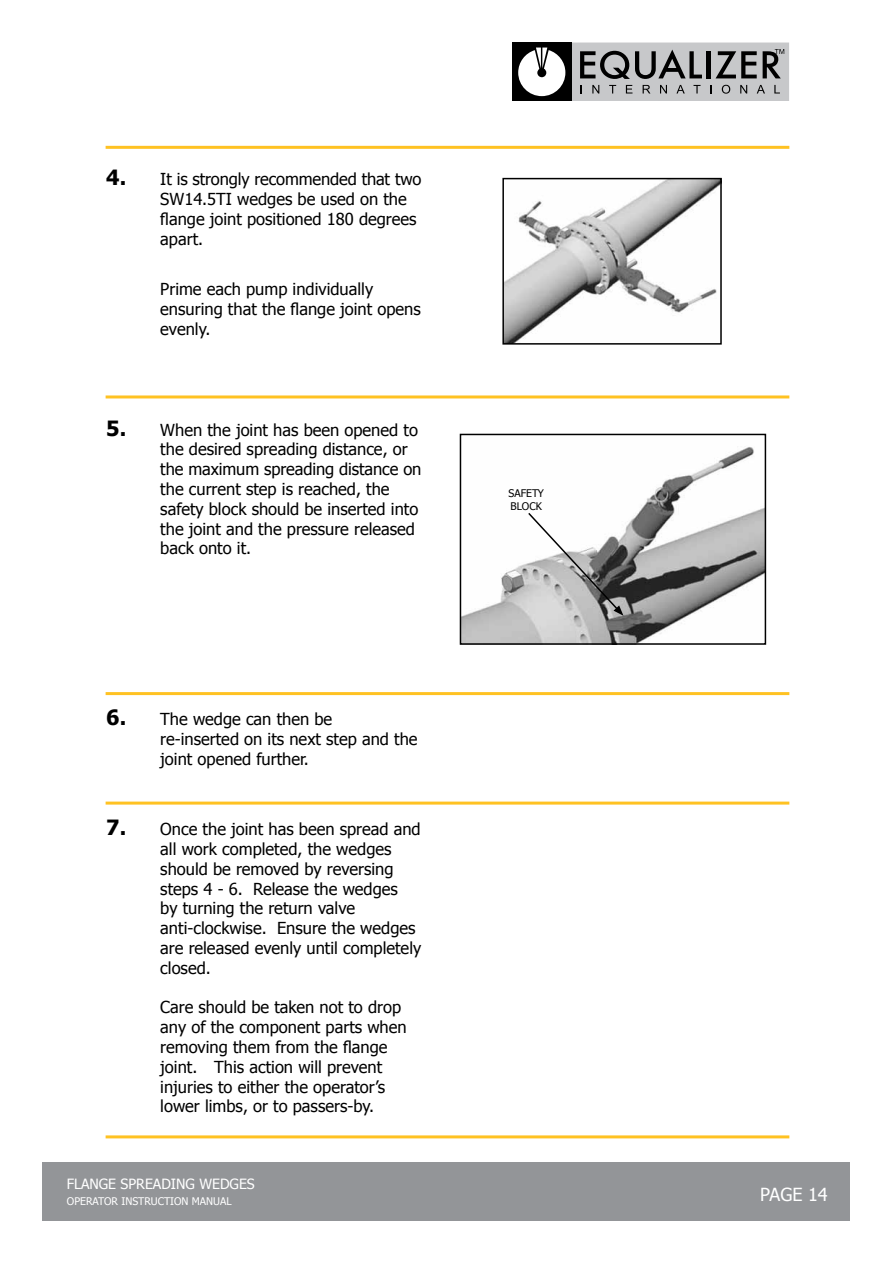
<style>
.page{position:relative;width:893px;height:1263px;background:#fff}
.page>*{position:absolute;margin:0;border:0;box-sizing:border-box;transform-origin:0 0}
.t1{font:18px "Tahoma";color:#fff}
.t2{font:16.5px/19.8px "Tahoma";color:#000}
.t3{font:14.1px "Tahoma";color:#fff}
.t4{font:10.5px "Tahoma";color:#fff}
.t5{font:10.5px/12.6px "Tahoma";color:#000}
.s1{font-weight:700;font-size:21px}
</style>
<div class="page">
<div style="left:43px;top:1162px;width:807px;height:58px;background:#939598"></div>
<div style="left:572px;top:43px;width:217px;height:58px;background:#c7c8ca"></div>
<div style="left:512px;top:43px;width:60px;height:58px;background:#000"></div>
<svg style="left:592px;top:85px;width:7px;height:9px"></svg>
<svg style="left:609px;top:85px;width:7px;height:9px"></svg>
<svg style="left:626px;top:85px;width:6px;height:9px"></svg>
<svg style="left:643px;top:85px;width:7px;height:9px"></svg>
<svg style="left:660px;top:85px;width:7px;height:9px"></svg>
<svg style="left:676px;top:85px;width:9px;height:9px"></svg>
<svg style="left:693px;top:85px;width:7px;height:9px"></svg>
<svg style="left:710px;top:85px;width:2px;height:9px"></svg>
<svg style="left:722px;top:85px;width:8px;height:9px"></svg>
<svg style="left:740px;top:85px;width:7px;height:9px"></svg>
<svg style="left:757px;top:85px;width:8px;height:9px"></svg>
<svg style="left:774px;top:85px;width:6px;height:9px"></svg>
<svg style="left:580px;top:50px;width:122px;height:29px"></svg>
<div style="left:706px;top:51px;width:5px;height:27px;background:#000"></div>
<svg style="left:716px;top:51px;width:41px;height:27px"></svg>
<svg style="left:518px;top:48px;width:47px;height:48px"></svg>
<svg style="left:763px;top:49px;width:21px;height:29px"></svg>
<hr style="left:106px;top:801px;width:683px;height:3px;background:#ffc222">
<hr style="left:106px;top:692px;width:683px;height:3px;background:#ffc222">
<hr style="left:106px;top:395px;width:683px;height:3px;background:#ffc222">
<hr style="left:106px;top:146px;width:683px;height:3px;background:#ffc222">
<hr style="left:106px;top:1135px;width:683px;height:3px;background:#ffc222">
<img style="left:505px;top:181px;width:214px;height:161px">
<div style="left:502px;top:178px;width:220px;height:167px;border:2px solid #000"></div>
<img style="left:463px;top:447px;width:300px;height:195px">
<div style="left:460px;top:434px;width:306px;height:211px;border:2px solid #000"></div>
<svg style="left:527px;top:511px;width:96px;height:105px"></svg>
<p class="t2" style="left:160px;top:169px;width:263px;text-indent:-54px"><span class="s1">4.</span> It is strongly recommended that two<br>SW14.5TI wedges be used on the flange joint positioned 180 degrees apart.</p>
<p class="t2" style="left:160px;top:278px;width:262px">Prime each pump individually ensuring that the flange joint opens evenly.</p>
<p class="t2" style="left:160px;top:419px;width:263px;text-indent:-54px"><span class="s1">5.</span> When the joint has been opened to the desired spreading distance, or the maximum spreading distance on the current step is reached, the safety block should be inserted into the joint and the pressure released back onto it.</p>
<p class="t2" style="left:160px;top:709px;width:259px;text-indent:-54px"><span class="s1">6.</span> The wedge can then be<br>re-inserted on its next step and the joint opened further.</p>
<p class="t2" style="left:160px;top:818px;width:262px;text-indent:-54px"><span class="s1">7.</span> Once the joint has been spread and all work completed, the wedges should be removed by reversing steps 4 - 6. Release the wedges<br>by turning the return valve anti-clockwise. Ensure the wedges are released evenly until completely closed.</p>
<p class="t2" style="left:160px;top:997px;width:248px">Care should be taken not to drop any of the component parts when removing them from the flange joint. This action will prevent injuries to either the operator’s lower limbs, or to passers-by.</p>
<p class="t3" style="left:67px;top:1174px;width:189px">FLANGE SPREADING WEDGES</p>
<p class="t4" style="left:67px;top:1194px;width:166px">OPERATOR INSTRUCTION MANUAL</p>
<p class="t5" style="left:509px;top:486px;width:37px">SAFETY<br>BLOCK</p>
<p class="t1" style="left:760px;top:1182px;width:69px">PAGE 14</p>
</div>
